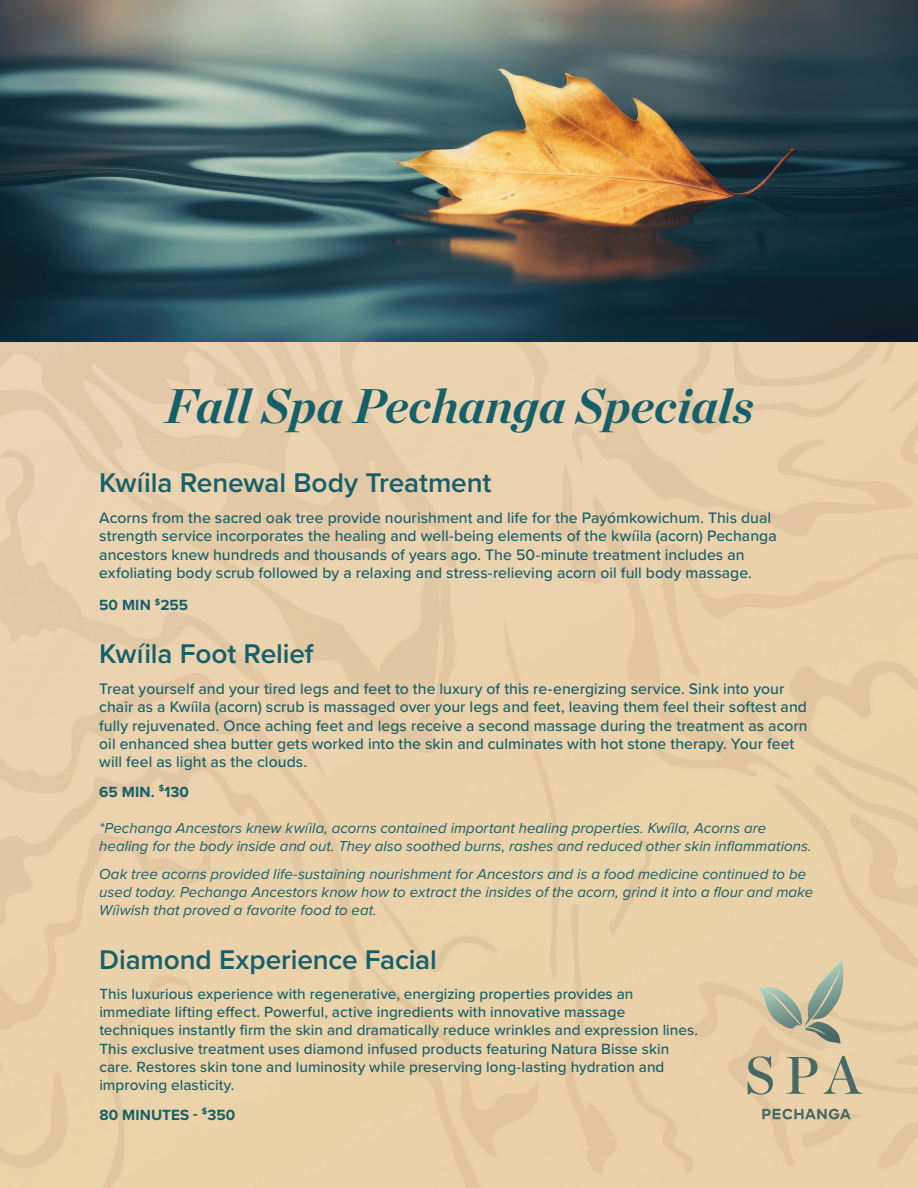
<style>
.page{position:relative;width:918px;height:1188px;background:#fff}
.page>*{position:absolute;margin:0;border:0;box-sizing:border-box;transform-origin:0 0}
.t1{font:italic 700 48.45px "Chronicle Display";color:#16606b}
.t2{font:600 28.05px "Proxima Nova";letter-spacing:-.005em;color:#16606b}
.t3{font:500 15.75px/18.3px "Proxima Nova";letter-spacing:.005em;color:#16606b}
.t4{font:500 15.3px/18.3px "Proxima Nova";letter-spacing:.005em;color:#16606b}
.t5{font:700 15.3px "Proxima Nova";letter-spacing:.005em;color:#16606b}
.t6{font:italic 15px/18px "Proxima Nova";letter-spacing:.005em;color:#16606b}
</style>
<div class="page">
<img style="left:0;top:341px;width:918px;height:847px">
<img style="left:0;top:0;width:918px;height:341px">
<svg style="left:759px;top:960px;width:85px;height:84px;background:#c2bc9f"></svg>
<svg style="left:762px;top:1109px;width:89px;height:10px"></svg>
<svg style="left:787px;top:1056px;width:75px;height:38px;background:#c0b596"></svg>
<svg style="left:748px;top:1056px;width:25px;height:39px"></svg>
<h1 class="t1" style="left:164px;top:366px;width:591px">Fall Spa Pechanga Specials</h1>
<h2 class="t2" style="left:99px;top:462px;width:394px">Kwíila Renewal Body Treatment</h2>
<p class="t3" style="left:99px;top:508px;width:679px">Acorns from the sacred oak tree provide nourishment and life for the Payómkowichum. This dual strength service incorporates the healing and well-being elements of the kwíila (acorn) Pechanga ancestors knew hundreds and thousands of years ago. The 50-minute treatment includes an exfoliating body scrub followed by a relaxing and stress-relieving acorn oil full body massage.</p>
<p class="t5" style="left:99px;top:593px;width:90px">50 MIN <sup>$</sup>255</p>
<h2 class="t2" style="left:99px;top:633px;width:216px">Kwíila Foot Relief</h2>
<p class="t3" style="left:99px;top:679px;width:710px">Treat yourself and your tired legs and feet to the luxury of this re-energizing service. Sink into your chair as a Kwíila (acorn) scrub is massaged over your legs and feet, leaving them feel their softest and fully rejuvenated. Once aching feet and legs receive a second massage during the treatment as acorn oil enhanced shea butter gets worked into the skin and culminates with hot stone therapy. Your feet will feel as light as the clouds.</p>
<p class="t5" style="left:99px;top:780px;width:91px">65 MIN. <sup>$</sup>130</p>
<p class="t6" style="left:99px;top:818px;width:714px">*Pechanga Ancestors knew kwíila, acorns contained important healing properties. Kwíila, Acorns are healing for the body inside and out. They also soothed burns, rashes and reduced other skin inflammations.</p>
<p class="t6" style="left:99px;top:864px;width:715px">Oak tree acorns provided life-sustaining nourishment for Ancestors and is a food medicine continued to be used today. Pechanga Ancestors know how to extract the insides of the acorn, grind it into a flour and make<br>Wíiwish that proved a favorite food to eat.</p>
<h2 class="t2" style="left:99px;top:938px;width:339px">Diamond Experience Facial</h2>
<p class="t4" style="left:99px;top:984px;width:600px">This luxurious experience with regenerative, energizing properties provides an immediate lifting effect. Powerful, active ingredients with innovative massage techniques instantly firm the skin and dramatically reduce wrinkles and expression lines.<br>This exclusive treatment uses diamond infused products featuring Natura Bisse skin care. Restores skin tone and luminosity while preserving long-lasting hydration and improving elasticity.</p>
<p class="t5" style="left:99px;top:1103px;width:137px">80 MINUTES - <sup>$</sup>350</p>
</div>
